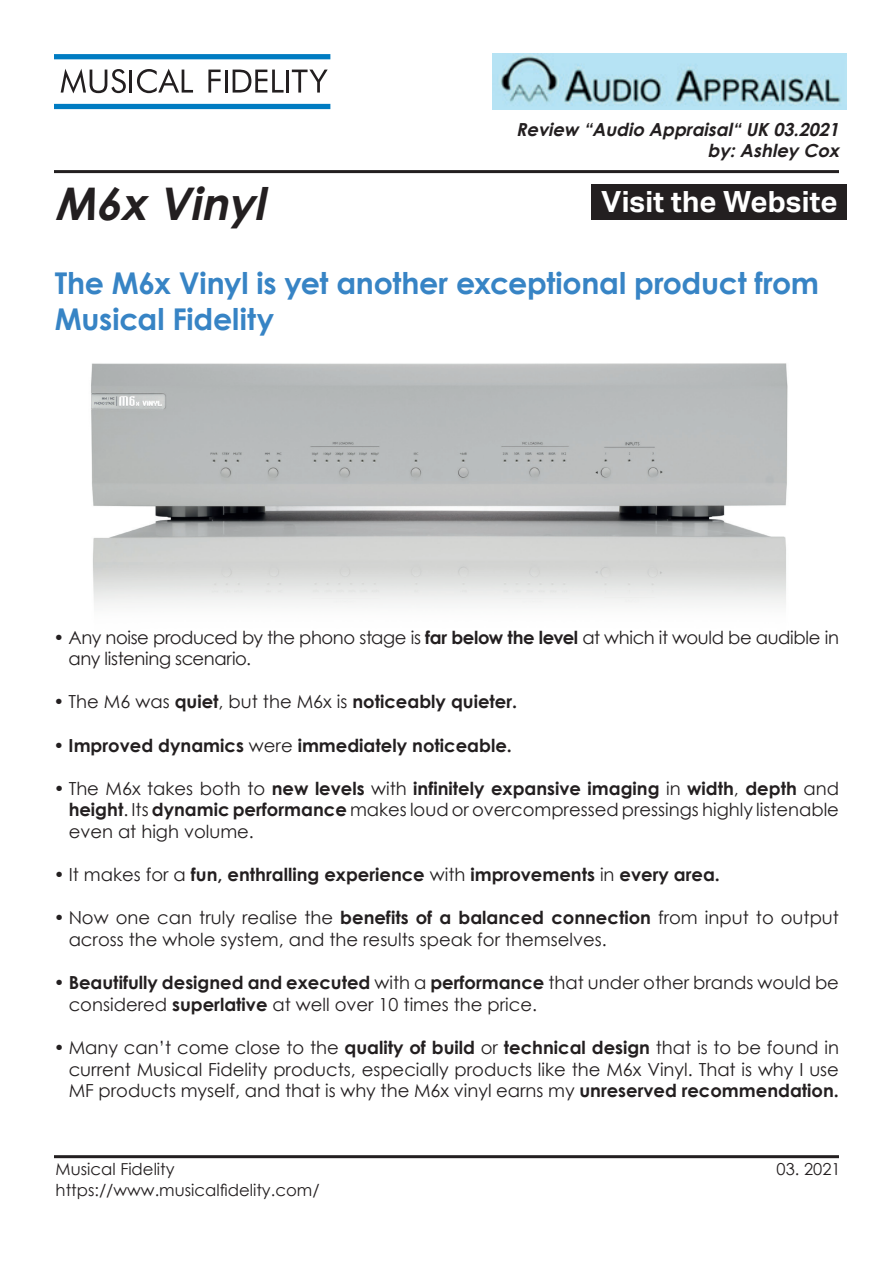
<style>
.page{position:relative;width:893px;height:1263px;background:#fff}
.page>*{position:absolute;margin:0;border:0;box-sizing:border-box;transform-origin:0 0}
.t1{font:italic 700 45px "Century Gothic";color:#231f20}
.t2{font:700 30px/36px "Century Gothic";letter-spacing:-.01em;color:#3784c5}
.t3{font:700 29.1px "Aktiv Grotesk Trial";letter-spacing:.005em;color:#fff}
.t4{font:18px/21.6px "Century Gothic";color:#231f20;text-align:justify}
.t5{font:700 18px "Century Gothic";color:#231f20}
.t6{font:18px/21.6px "Century Gothic";letter-spacing:-.02em;color:#231f20}
.t7{font:italic 700 18px/21.6px "Century Gothic";color:#231f20;text-align:right}
.t8{font:16.5px/21px "Century Gothic";color:#231f20}
.s1{font-weight:700}
.s2{font-weight:400}
</style>
<div class="page">
<hr style="left:54px;top:170px;width:785px;height:3px;background:#231f20">
<img style="left:492px;top:54px;width:355px;height:55px">
<svg style="left:61px;top:69px;width:65px;height:24px"></svg>
<hr style="left:130px;top:70px;width:2px;height:23px;background:#231f20">
<svg style="left:137px;top:69px;width:56px;height:24px"></svg>
<svg style="left:208px;top:70px;width:13px;height:23px"></svg>
<hr style="left:225px;top:70px;width:3px;height:23px;background:#231f20">
<svg style="left:233px;top:70px;width:51px;height:23px"></svg>
<hr style="left:287px;top:70px;width:2px;height:23px;background:#231f20">
<svg style="left:292px;top:70px;width:36px;height:23px"></svg>
<svg style="left:54px;top:54px;width:276px;height:5px"></svg>
<svg style="left:54px;top:104px;width:276px;height:5px"></svg>
<img style="left:91px;top:363px;width:697px;height:194px">
<hr style="left:54px;top:1155px;width:785px;height:3px;background:#231f20">
<svg style="left:93px;top:557px;width:693px;height:49px"></svg>
<div style="left:592px;top:184px;width:255px;height:36px;background:#231f20"></div>
<h1 class="t1" style="left:55px;top:175px;width:222px">M6x Vinyl</h1>
<p class="t7" style="left:516px;top:118px;width:329px">Review “Audio Appraisal“ UK 03.2021 by:Ashley Cox</p>
<h3 class="t3" style="left:601px;top:185px;width:238px">Visit the Website</h3>
<h2 class="t2" style="left:55px;top:264px;width:766px">The M6x Vinyl is yet another exceptional product from<br>Musical Fidelity</h2>
<p class="t6" style="left:69px;top:626px;width:772px;text-indent:-15px">• Any noise produced by the phono stage is <span class="s1">far below the level</span> at which it would be audible in any listening scenario.</p>
<p class="t5" style="left:54px;top:690px;width:465px"><span class="s2">• The M6 was</span> quiet<span class="s2">, but the M6x is</span> noticeably quieter.</p>
<p class="t5" style="left:54px;top:734px;width:460px"><span class="s2">•</span> Improved dynamics <span class="s2">were</span> immediately noticeable.</p>
<p class="t4" style="left:69px;top:777px;width:772px;text-indent:-15px">• The M6x takes both to <span class="s1">new levels</span> with <span class="s1">infinitely expansive imaging</span> in <span class="s1">width</span>, <span class="s1">depth</span> and <span class="s1">height</span>. Its <span class="s1">dynamic performance</span> makes loud or overcompressed pressings highly listenable even at high volume.</p>
<p class="t5" style="left:54px;top:863px;width:668px"><span class="s2">• It makes for a</span> fun, enthralling experience <span class="s2">with</span> improvements <span class="s2">in</span> every area.</p>
<p class="t4" style="left:69px;top:907px;width:772px;text-indent:-15px">• Now one can truly realise the <span class="s1">benefits of a balanced connection</span> from input to output across the whole system, and the results speak for themselves.</p>
<p class="t4" style="left:69px;top:971px;width:772px;text-indent:-15px">• <span class="s1">Beautifully designed and executed</span> with a <span class="s1">performance</span> that under other brands would be considered <span class="s1">superlative</span> at well over 10 times the price.</p>
<p class="t4" style="left:69px;top:1036px;width:772px;text-indent:-15px">• Many can’t come close to the <span class="s1">quality of build</span> or <span class="s1">technical design</span> that is to be found in current Musical Fidelity products, especially products like the M6x Vinyl. That is why I use MF products myself, and that is why the M6x vinyl earns my <span class="s1">unreserved recommendation.</span></p>
<p class="t8" style="left:56px;top:1159px;width:265px">Musical Fidelity https://www.musicalfidelity.com/</p>
<p class="t8" style="left:777px;top:1159px;width:65px">03. 2021</p>
</div>
